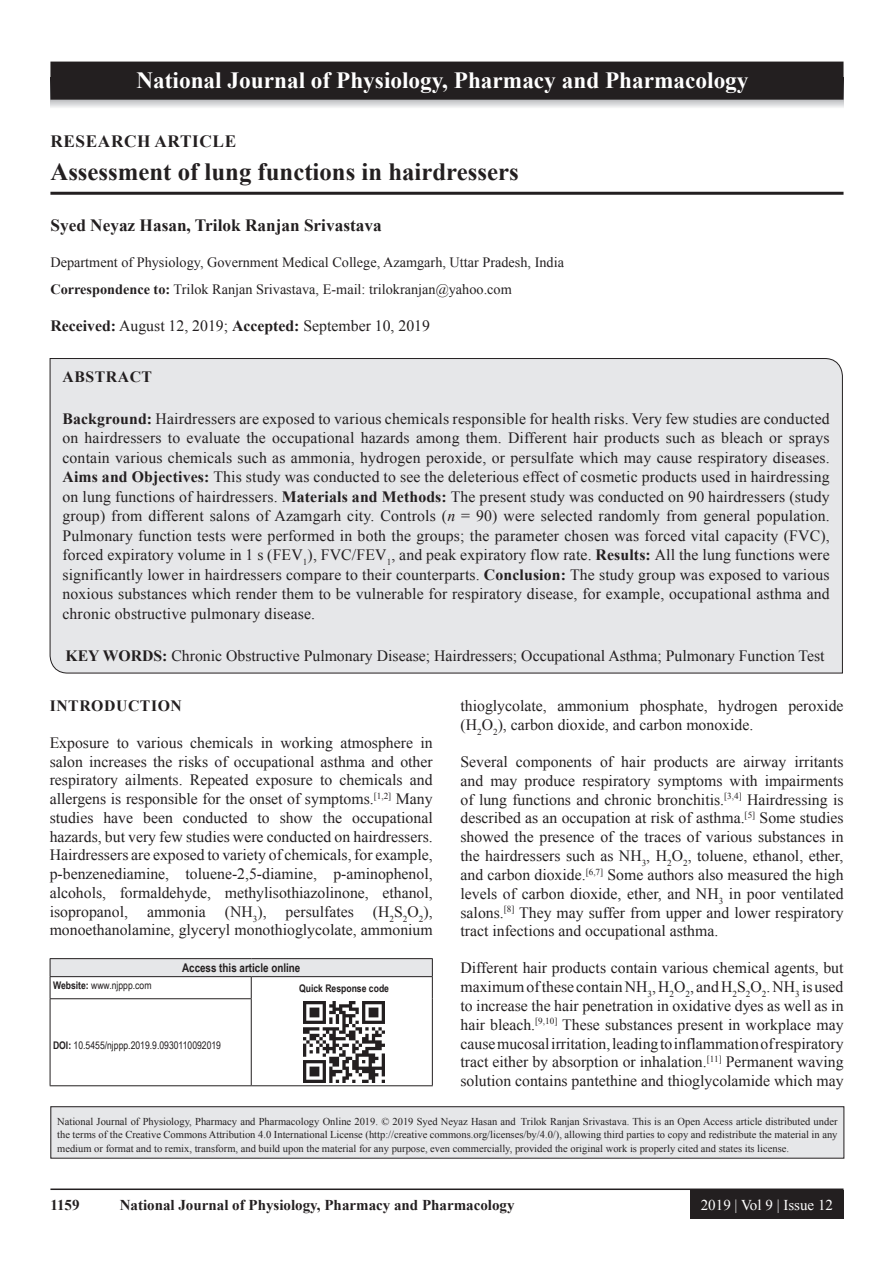
<style>
.page{position:relative;width:894px;height:1263px;background:#fff}
.page>*{position:absolute;margin:0;border:0;box-sizing:border-box;transform-origin:0 0}
.AT{font:700 24.75px "Times New Roman";color:#231f20}
.JN_1{font:700 23.25px "Times New Roman";color:#fff}
.AU{font:700 17.25px "Times New Roman";color:#231f20}
.AH{font:700 17.25px "Times New Roman";letter-spacing:.035em;color:#231f20}
.TX{font:15.75px/18.8px "Times New Roman";color:#231f20;text-align:justify}
.ABS{font:15.75px/19.5px "Times New Roman";letter-spacing:.01em;color:#231f20;text-align:justify}
.KWD{font:15.75px "Times New Roman";color:#231f20}
.ABSH{font:700 15.75px "Times New Roman";letter-spacing:.035em;color:#231f20}
.RF{font:700 15px "Times New Roman";color:#231f20}
.RF_VOL{font:15px "Times New Roman";color:#fff}
.AFF{font:14.25px "Times New Roman";color:#231f20}
.ADD{font:14.25px "Times New Roman";color:#231f20}
.AAO{font:700 12px "Arial Narrow";color:#231f20}
.JN_TX{font:10.5px/13.5px "Times New Roman";color:#231f20;text-align:justify}
.Web{font:10.5px "Arial Narrow";color:#231f20}
.QR{font:700 10.5px "Arial Narrow";color:#231f20}
.s1{font-weight:700}
.s2{font-style:italic}
</style>
<div class="page">
<hr style="left:50px;top:1188px;width:793px;height:2px;background:#231f20">
<div style="left:690px;top:1190px;width:153px;height:28px;background:#231f20"></div>
<hr style="left:50px;top:192px;width:793px;height:3px;background:#231f20">
<div style="left:49px;top:358px;width:793px;height:316px;background:#e6e7e9"></div>
<div style="left:50px;top:958px;width:382px;height:18px;background:#e6e7e9"></div>
<svg style="left:251px;top:977px;width:1px;height:21px"></svg>
<hr style="left:50px;top:998px;width:201px;height:1px;background:#231f20">
<hr style="left:50px;top:999px;width:1px;height:86px;background:#231f20">
<hr style="left:251px;top:999px;width:1px;height:86px;background:#231f20">
<hr style="left:50px;top:1085px;width:201px;height:1px;background:#231f20">
<hr style="left:432px;top:998px;width:1px;height:87px;background:#231f20">
<hr style="left:251px;top:1085px;width:181px;height:1px;background:#231f20">
<hr style="left:50px;top:958px;width:201px;height:1px;background:#231f20">
<hr style="left:251px;top:958px;width:181px;height:1px;background:#231f20">
<svg style="left:50px;top:959px;width:1px;height:39px"></svg>
<svg style="left:432px;top:959px;width:1px;height:39px"></svg>
<hr style="left:50px;top:976px;width:201px;height:1px;background:#231f20">
<hr style="left:251px;top:976px;width:181px;height:1px;background:#231f20">
<img style="left:303px;top:1001px;width:81px;height:81px">
<div style="left:51px;top:1106px;width:792px;height:52px;background:#e6e7e9"></div>
<div style="left:50px;top:1106px;width:794px;height:52px;border:1px solid #231f20"></div>
<svg style="left:51px;top:100px;width:792px;height:8px;background:#d9dadc"></svg>
<div style="left:51px;top:62px;width:791px;height:37px;background:#231f20"></div>
<div style="left:50px;top:62px;width:793px;height:38px;border:2px solid #231f20"></div>
<p class="JN_1" style="left:136px;top:64px;width:613px">National Journal of Physiology, Pharmacy and Pharmacology</p>
<p class="AH" style="left:50px;top:128px;width:187px">RESEARCH ARTICLE</p>
<p class="AT" style="left:50px;top:154px;width:469px">Assessment of lung functions in hairdressers</p>
<p class="AU" style="left:50px;top:212px;width:332px">Syed Neyaz Hasan, Trilok Ranjan Srivastava</p>
<p class="AFF" style="left:50px;top:252px;width:515px">Department of Physiology, Government Medical College, Azamgarh, Uttar Pradesh, India</p>
<p class="ADD" style="left:50px;top:279px;width:462px"><span class="s1">Correspondence to:</span> Trilok Ranjan Srivastava, E-mail: trilokranjan@yahoo.com</p>
<p class="TX" style="left:50px;top:315px;width:381px"><span class="s1">Received:</span> August 12, 2019; <span class="s1">Accepted:</span> September 10, 2019</p>
<p class="ABSH" style="left:62px;top:365px;width:91px">ABSTRACT</p>
<p class="ABS" style="left:62px;top:408px;width:768px"><span class="s1">Background:</span> Hairdressers are exposed to various chemicals responsible for health risks. Very few studies are conducted on hairdressers to evaluate the occupational hazards among them. Different hair products such as bleach or sprays contain various chemicals such as ammonia, hydrogen peroxide, or persulfate which may cause respiratory diseases.<br><span class="s1">Aims and Objectives:</span> This study was conducted to see the deleterious effect of cosmetic products used in hairdressing on lung functions of hairdressers. <span class="s1">Materials and Methods:</span> The present study was conducted on 90 hairdressers (study group) from different salons of Azamgarh city. Controls (<span class="s2">n</span> = 90) were selected randomly from general population.<br>Pulmonary function tests were performed in both the groups; the parameter chosen was forced vital capacity (FVC), forced expiratory volume in 1 s (FEV<sub>1</sub>), FVC/FEV<sub>1</sub>, and peak expiratory flow rate. <span class="s1">Results:</span> All the lung functions were significantly lower in hairdressers compare to their counterparts. <span class="s1">Conclusion:</span> The study group was exposed to various noxious substances which render them to be vulnerable for respiratory disease, for example, occupational asthma and chronic obstructive pulmonary disease.</p>
<p class="KWD" style="left:65px;top:644px;width:760px"><span class="s1">KEY WORDS:</span> Chronic Obstructive Pulmonary Disease; Hairdressers; Occupational Asthma; Pulmonary Function Test</p>
<h1 class="ABSH" style="left:50px;top:694px;width:134px">INTRODUCTION</h1>
<p class="TX" style="left:50px;top:732px;width:384px">Exposure to various chemicals in working atmosphere in salon increases the risks of occupational asthma and other respiratory ailments. Repeated exposure to chemicals and allergens is responsible for the onset of symptoms.<sup>[1,2]</sup> Many studies have been conducted to show the occupational hazards, but very few studies were conducted on hairdressers.<br>Hairdressers are exposed to variety of chemicals, for example, p-benzenediamine, toluene-2,5-diamine, p-aminophenol, alcohols, formaldehyde, methylisothiazolinone, ethanol, isopropanol, ammonia (NH<sub>3</sub>), persulfates (H<sub>2</sub>S<sub>2</sub>O<sub>2</sub>), monoethanolamine, glyceryl monothioglycolate, ammonium</p>
<p class="AAO" style="left:182px;top:958px;width:120px">Access this article online</p>
<p class="Web" style="left:53px;top:977px;width:100px"><span class="s1">Website:</span> www.njppp.com</p>
<p class="QR" style="left:299px;top:980px;width:91px">Quick Response code</p>
<p class="Web" style="left:53px;top:1037px;width:169px"><span class="s1">DOI:</span> 10.5455/njppp.2019.9.0930110092019</p>
<p class="TX" style="left:460px;top:696px;width:384px">thioglycolate, ammonium phosphate, hydrogen peroxide (H<sub>2</sub>O<sub>2</sub>), carbon dioxide, and carbon monoxide.</p>
<p class="TX" style="left:460px;top:752px;width:384px">Several components of hair products are airway irritants and may produce respiratory symptoms with impairments of lung functions and chronic bronchitis.<sup>[3,4]</sup> Hairdressing is described as an occupation at risk of asthma.<sup>[5]</sup> Some studies showed the presence of the traces of various substances in the hairdressers such as NH<sub>3</sub>, H<sub>2</sub>O<sub>2</sub>, toluene, ethanol, ether, and carbon dioxide.<sup>[6,7]</sup> Some authors also measured the high levels of carbon dioxide, ether, and NH<sub>3</sub> in poor ventilated salons.<sup>[8]</sup> They may suffer from upper and lower respiratory tract infections and occupational asthma.</p>
<p class="TX" style="left:460px;top:958px;width:384px">Different hair products contain various chemical agents, but maximum of these contain NH<sub>3</sub>, H<sub>2</sub>O<sub>2</sub>, and H<sub>2</sub>S<sub>2</sub>O<sub>2</sub>. NH<sub>3</sub> is used to increase the hair penetration in oxidative dyes as well as in hair bleach.<sup>[9,10]</sup> These substances present in workplace may cause mucosal irritation, leading to inflammation of respiratory tract either by absorption or inhalation.<sup>[11]</sup> Permanent waving solution contains pantethine and thioglycolamide which may</p>
<p class="JN_TX" style="left:57px;top:1114px;width:781px">National Journal of Physiology, Pharmacy and Pharmacology Online 2019. © 2019 Syed Neyaz Hasan and Trilok Ranjan Srivastava. This is an Open Access article distributed under the terms of the Creative Commons Attribution 4.0 International License (http://creative commons.org/licenses/by/4.0/), allowing third parties to copy and redistribute the material in any medium or format and to remix, transform, and build upon the material for any purpose, even commercially, provided the original work is properly cited and states its license.</p>
<p class="RF" style="left:50px;top:1194px;width:31px">1159</p>
<p class="RF" style="left:120px;top:1194px;width:396px">National Journal of Physiology, Pharmacy and Pharmacology</p>
<p class="RF_VOL" style="left:700px;top:1193px;width:134px">2019 | Vol 9 | Issue 12</p>
</div>
